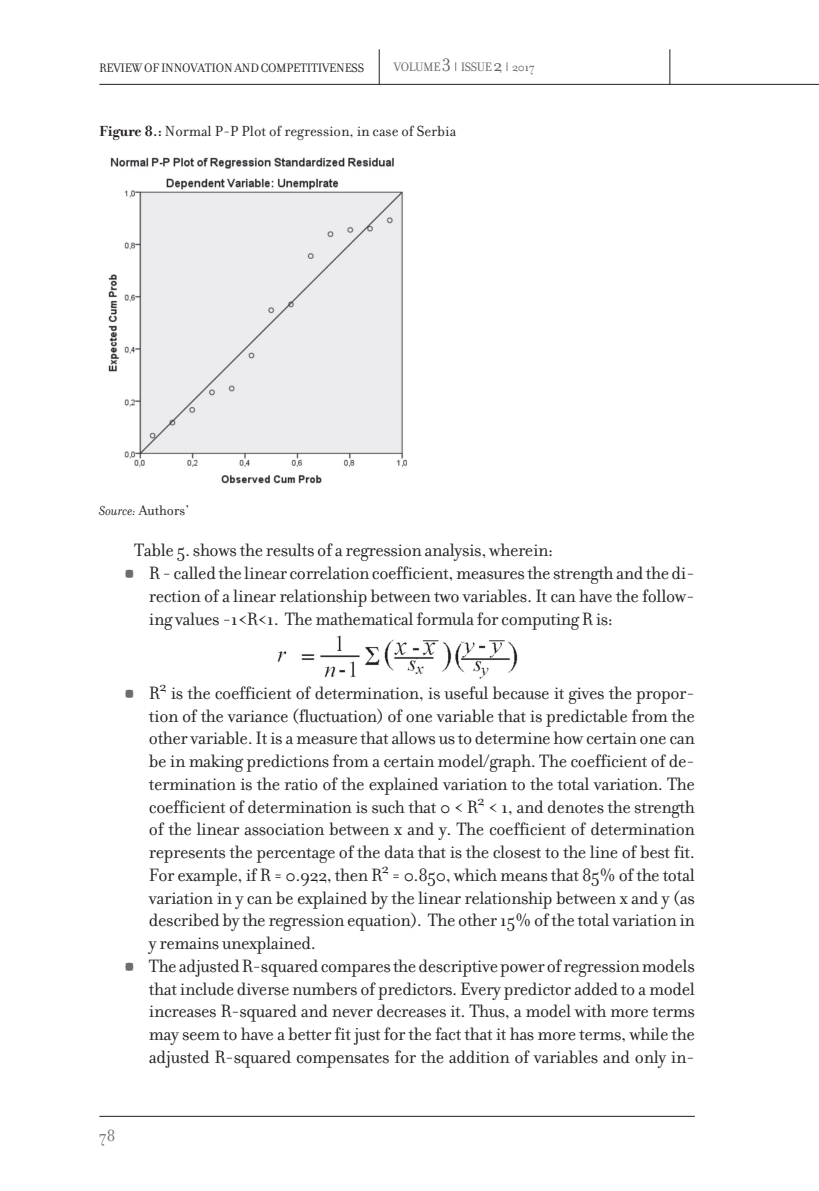
<style>
.page{position:relative;width:819px;height:1191px;background:#fff}
.page>*{position:absolute;margin:0;border:0;box-sizing:border-box;transform-origin:0 0}
.t1{font:19.25px/22.8px "Filosofia";letter-spacing:-.02em;color:#231f20;text-align:justify}
.t2{font:17.5px "Filosofia";color:#6c6d70}
.t3{font:15.75px "Filosofia";color:#231f20}
.t4{font:14.88px "Filosofia";color:#231f20}
.t5{font:13.12px "Filosofia";letter-spacing:-.02em;color:#231f20}
.t6{font:13.12px "Filosofia";letter-spacing:-.03em;color:#636366}
.s1{font-size:19.25px}
.s2{font-weight:700;font-size:12.25px;color:#231f20}
.s3{font-weight:700}
.s4{font-style:italic;font-size:14px}
.s5{font-family:"Whitney";font-weight:900;font-size:21px;color:#6c6d70}
</style>
<div class="page">
<hr style="left:99px;top:84px;width:720px;height:1px;background:#231f20">
<hr style="left:99px;top:1116px;width:595px;height:1px;background:#231f20">
<hr style="left:379px;top:49px;width:1px;height:35px;background:#231f20">
<hr style="left:669px;top:49px;width:1px;height:35px;background:#231f20">
<img style="left:108px;top:157px;width:300px;height:327px">
<img style="left:277px;top:635px;width:241px;height:43px">
<p class="t5" style="left:99px;top:61px;width:266px">REVIEW OF INNOVATION AND COMPETITIVENESS</p>
<p class="t6" style="left:394px;top:60px;width:142px">VOLUME<span class="s1">3</span> <span class="s2">|</span> ISSUE <span class="s1">2</span> <span class="s2">|</span> 2017</p>
<p class="t3" style="left:99px;top:122px;width:358px"><span class="s3">Figure 8.:</span> Normal P-P Plot of regression, in case of Serbia</p>
<p class="t4" style="left:99px;top:502px;width:91px"><span class="s4">Source:</span> Authors’</p>
<p class="t1" style="left:134px;top:539px;width:420px">Table 5. shows the results of a regression analysis, wherein:</p>
<p class="t1" style="left:149px;top:562px;width:547px;text-indent:-25px"><span class="s5">•</span> R - called the linear correlation coefficient, measures the strength and the di&shy;rection of a linear relationship between two variables. It can have the follow&shy;ing values -1&lt;R&lt;1. The mathematical formula for computing R is:</p>
<p class="t1" style="left:149px;top:682px;width:547px;text-indent:-25px"><span class="s5">•</span> R<sup>2</sup> is the coefficient of determination, is useful because it gives the propor&shy;tion of the variance (fluctuation) of one variable that is predictable from the other variable. It is a measure that allows us to determine how certain one can be in making predictions from a certain model/graph. The coefficient of de&shy;termination is the ratio of the explained variation to the total variation. The coefficient of determination is such that 0 &lt; R<sup>2</sup> &lt; 1, and denotes the strength of the linear association between x and y. The coefficient of determination represents the percentage of the data that is the closest to the line of best fit.<br>For example, if R = 0.922, then R<sup>2</sup> = 0.850, which means that 85% of the total variation in y can be explained by the linear relationship between x and y (as described by the regression equation). The other 15% of the total variation in y remains unexplained.</p>
<p class="t1" style="left:149px;top:955px;width:547px;text-indent:-25px"><span class="s5">•</span> The adjusted R-squared compares the descriptive power of regression models that include diverse numbers of predictors. Every predictor added to a model increases R-squared and never decreases it. Thus, a model with more terms may seem to have a better fit just for the fact that it has more terms, while the adjusted R-squared compensates for the addition of variables and only in-</p>
<p class="t2" style="left:99px;top:1125px;width:18px">78</p>
</div>
